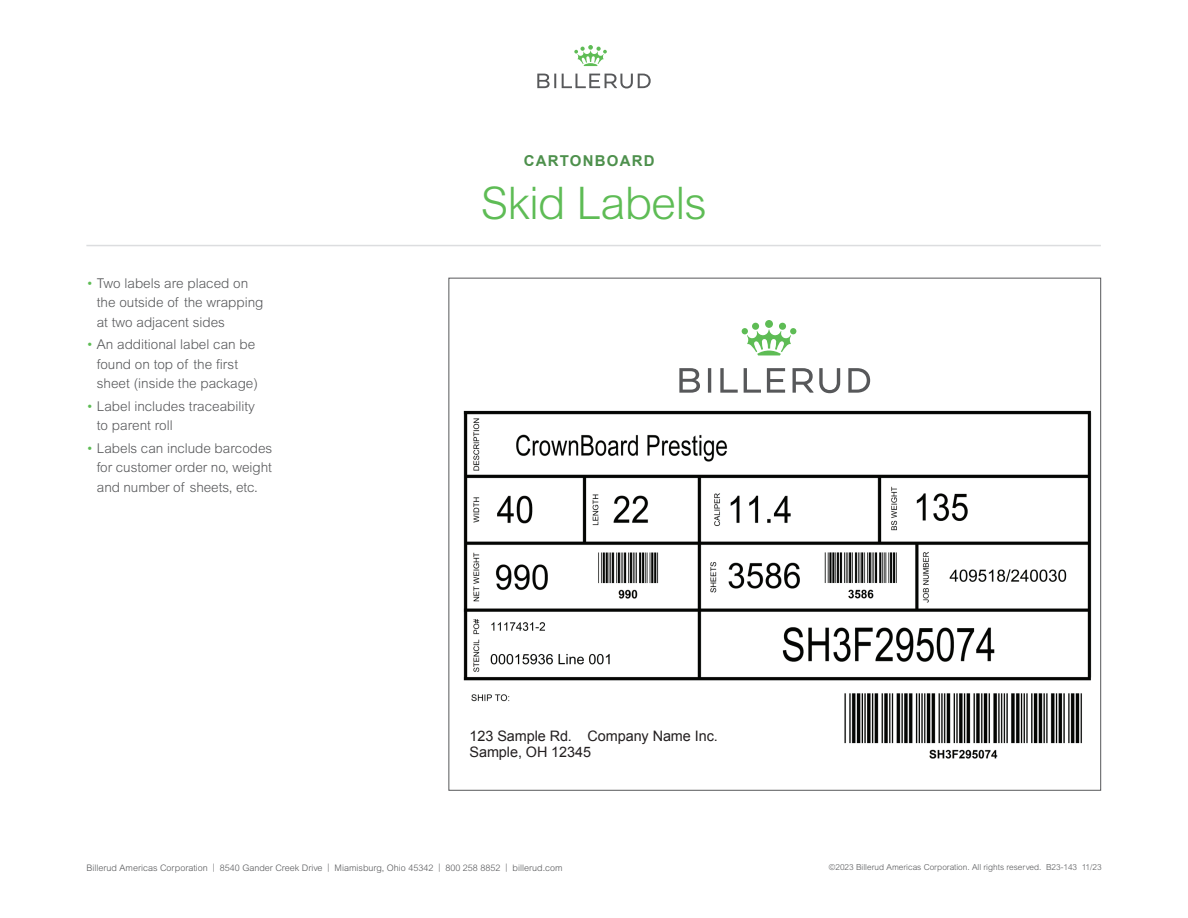
<style>
.page{position:relative;width:1188px;height:918px;background:#fff}
.page>*{position:absolute;margin:0;border:0;box-sizing:border-box;transform-origin:0 0}
.t1{font:300 45px "Arial MT Std";letter-spacing:-.02em;color:#5ebc55}
.t2{font:700 15px "Arial";letter-spacing:.08em;color:#4d904c}
.t3{font:14.4px/15.9px "Arial";letter-spacing:-.005em;color:#231f20}
.t4{font:300 13.5px/19.5px "Arial MT Std";color:#57585a}
.t5{font:300 9px "Arial MT Std";color:#57585a}
.t6{font:300 8.25px "Arial MT Std";color:#57585a}
.s1{color:#5ebc55}
</style>
<div class="page">
<hr style="left:86px;top:245px;width:1015px;height:1px;background:#dcdddf">
<svg style="left:537px;top:74px;width:114px;height:14px"></svg>
<svg style="left:574px;top:45px;width:33px;height:21px"></svg>
<img style="left:463px;top:410px;width:629px;height:349px">
<div style="left:463px;top:725px;width:304px;height:51px;background:#fff"></div>
<svg style="left:679px;top:368px;width:191px;height:25px"></svg>
<svg style="left:742px;top:320px;width:54px;height:35px"></svg>
<p class="t2" style="left:524px;top:151px;width:132px">CARTONBOARD</p>
<p class="t4" style="left:97px;top:273px;width:168px;text-indent:-11px"><span class="s1">•</span> Two labels are placed on the outside of the wrapping at two adjacent sides</p>
<p class="t4" style="left:97px;top:335px;width:163px;text-indent:-11px"><span class="s1">•</span> An additional label can be found on top of the first sheet (inside the package)</p>
<p class="t4" style="left:97px;top:396px;width:160px;text-indent:-11px"><span class="s1">•</span> Label includes traceability to parent roll</p>
<p class="t4" style="left:97px;top:438px;width:177px;text-align:justify;text-indent:-11px"><span class="s1">•</span> Labels can include barcodes for customer order no, weight and number of sheets, etc.</p>
<h1 class="t1" style="left:481px;top:178px;width:228px">Skid Labels</h1>
<p class="t3" style="left:470px;top:728px;width:250px">123 Sample Rd. Company Name Inc.<br>Sample, OH 12345</p>
<p class="t5" style="left:86px;top:862px;width:478px">Billerud Americas Corporation | 8540 Gander Creek Drive | Miamisburg, Ohio 45342 | 800 258 8852 | billerud.com</p>
<p class="t6" style="left:829px;top:862px;width:274px">©2023 Billerud Americas Corporation. All rights reserved. B23-143 11/23</p>
</div>
